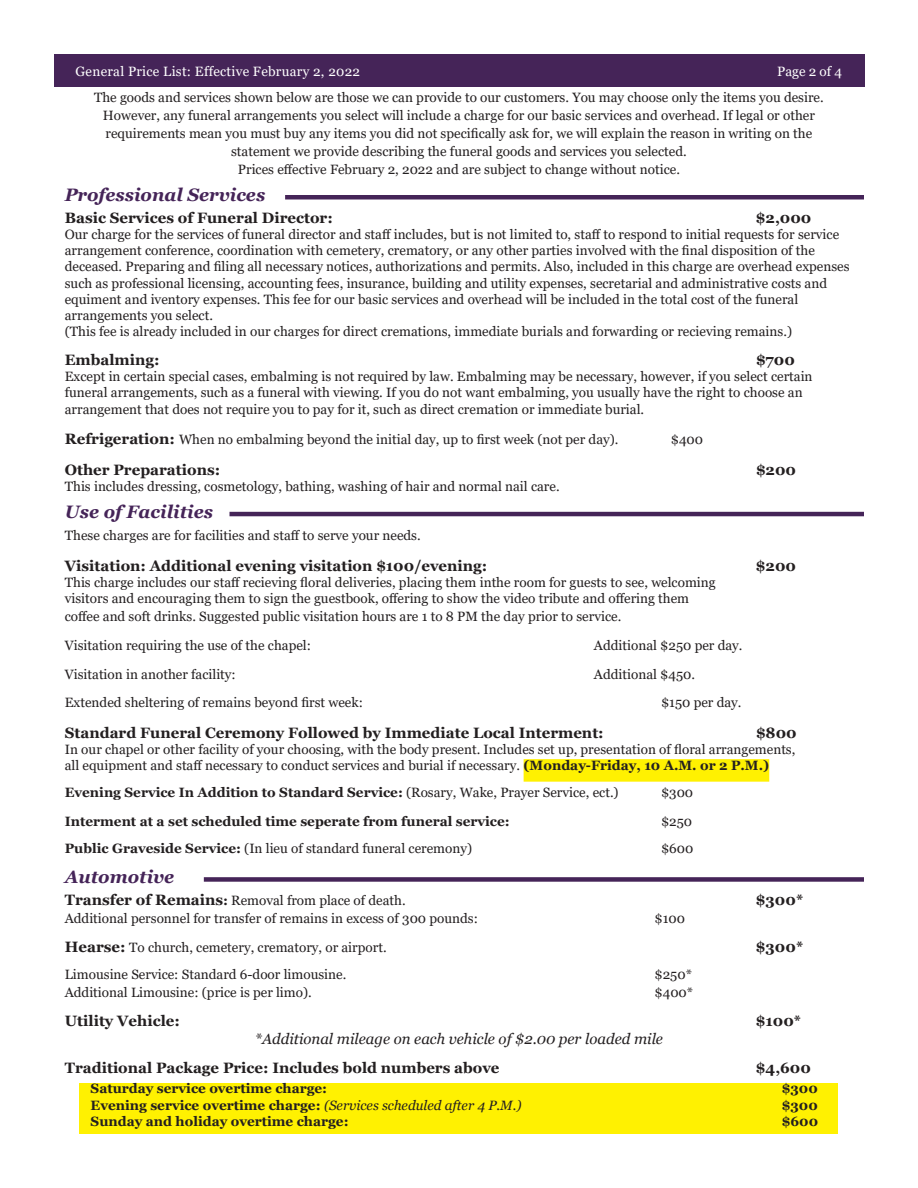
<style>
.page{position:relative;width:918px;height:1188px;background:#fff}
.page>*{position:absolute;margin:0;border:0;box-sizing:border-box;transform-origin:0 0}
.t1{font:italic 700 18px "Georgia";color:#452458}
.t2{font:700 15px "Georgia";color:#231f20}
.t3{font:italic 15px "Georgia";color:#231f20}
.t4{font:13.5px/16.2px "Georgia";color:#231f20}
.t5{font:700 13.5px "Georgia";color:#231f20}
.t6{font:13.5px "Georgia";letter-spacing:.02em;color:#fff}
.s1{font-weight:700;font-size:15px}
.s2{font-weight:700}
.s3{font-weight:400}
.s4{font-weight:400;font-style:italic}
</style>
<div class="page">
<div style="left:54px;top:54px;width:810px;height:33px;background:#452458"></div>
<hr style="left:285px;top:195px;width:579px;height:4px;background:#452458">
<hr style="left:230px;top:512px;width:634px;height:4px;background:#452458">
<div style="left:524px;top:759px;width:245px;height:23px;background:#fff101"></div>
<div style="left:204px;top:877px;width:660px;height:5px;background:#452458"></div>
<div style="left:80px;top:1083px;width:758px;height:51px;background:#fff101"></div>
<p class="t6" style="left:76px;top:66px;width:286px">General Price List: Effective February 2, 2022</p>
<p class="t6" style="left:777px;top:66px;width:67px">Page 2 of 4</p>
<p class="t4" style="left:94px;top:89px;width:731px;line-height:18px;text-align:center">The goods and services shown below are those we can provide to our customers. You may choose only the items you desire.<br>However, any funeral arrangements you select will include a charge for our basic services and overhead. If legal or other requirements mean you must buy any items you did not specifically ask for, we will explain the reason in writing on the statement we provide describing the funeral goods and services you selected.<br>Prices effective February 2, 2022 and are subject to change without notice.</p>
<h1 class="t1" style="left:65px;top:187px;width:202px">Professional Services</h1>
<p class="t2" style="left:65px;top:211px;width:270px">Basic Services of Funeral Director:</p>
<p class="t2" style="left:756px;top:211px;width:57px">$2,000</p>
<p class="t4" style="left:65px;top:226px;width:786px">Our charge for the services of funeral director and staff includes, but is not limited to, staff to respond to initial requests for service arrangement conference, coordination with cemetery, crematory, or any other parties involved with the final disposition of the deceased. Preparing and filing all necessary notices, authorizations and permits. Also, included in this charge are overhead expenses such as professional licensing, accounting fees, insurance, building and utility expenses, secretarial and administrative costs and equiment and iventory expenses. This fee for our basic services and overhead will be included in the total cost of the funeral arrangements you select.<br>(This fee is already included in our charges for direct cremations, immediate burials and forwarding or recieving remains.)</p>
<p class="t2" style="left:65px;top:354px;width:96px">Embalming:</p>
<p class="t2" style="left:756px;top:354px;width:40px">$700</p>
<p class="t4" style="left:65px;top:369px;width:749px">Except in certain special cases, embalming is not required by law. Embalming may be necessary, however, if you select certain funeral arrangements, such as a funeral with viewing. If you do not want embalming, you usually have the right to choose an arrangement that does not require you to pay for it, such as direct cremation or immediate burial.</p>
<p class="t4" style="left:65px;top:432px;width:555px"><span class="s1">Refrigeration:</span> When no embalming beyond the initial day, up to first week (not per day).</p>
<p class="t4" style="left:671px;top:432px;width:34px">$400</p>
<p class="t2" style="left:65px;top:463px;width:157px">Other Preparations:</p>
<p class="t2" style="left:756px;top:463px;width:42px">$200</p>
<p class="t4" style="left:65px;top:479px;width:496px">This includes dressing, cosmetology, bathing, washing of hair and normal nail care.</p>
<h1 class="t1" style="left:65px;top:504px;width:150px">Use of Facilities</h1>
<p class="t4" style="left:65px;top:528px;width:357px">These charges are for facilities and staff to serve your needs.</p>
<p class="t2" style="left:65px;top:559px;width:424px">Visitation: Additional evening visitation $100/evening:</p>
<p class="t2" style="left:756px;top:559px;width:42px">$200</p>
<p class="t4" style="left:65px;top:574px;width:652px">This charge includes our staff recieving floral deliveries, placing them inthe room for guests to see, welcoming visitors and encouraging them to sign the guestbook, offering to show the video tribute and offering them</p>
<p class="t4" style="left:65px;top:602px;width:558px;line-height:28.8px">coffee and soft drinks. Suggested public visitation hours are 1 to 8 PM the day prior to service.<br>Visitation requiring the use of the chapel:</p>
<p class="t4" style="left:594px;top:637px;width:150px">Additional $250 per day.</p>
<p class="t4" style="left:65px;top:666px;width:173px">Visitation in another facility:</p>
<p class="t4" style="left:594px;top:666px;width:103px">Additional $450.</p>
<p class="t4" style="left:65px;top:695px;width:300px">Extended sheltering of remains beyond first week:</p>
<p class="t4" style="left:661px;top:695px;width:82px">$150 per day.</p>
<p class="t2" style="left:65px;top:727px;width:541px">Standard Funeral Ceremony Followed by Immediate Local Interment:</p>
<p class="t2" style="left:756px;top:727px;width:42px">$800</p>
<p class="t4" style="left:65px;top:742px;width:732px">In our chapel or other facility of your choosing, with the body present. Includes set up, presentation of floral arrangements, all equipment and staff necessary to conduct services and burial if necessary. <span class="s2">(Monday-Friday, 10 A.M. or 2 P.M.)</span></p>
<p class="t5" style="left:65px;top:787px;width:555px">Evening Service In Addition to Standard Service: <span class="s3">(Rosary, Wake, Prayer Service, ect.)</span></p>
<p class="t4" style="left:661px;top:785px;width:34px">$300</p>
<p class="t5" style="left:65px;top:816px;width:447px">Interment at a set scheduled time seperate from funeral service:</p>
<p class="t4" style="left:661px;top:814px;width:33px">$250</p>
<p class="t4" style="left:65px;top:841px;width:409px"><span class="s2">Public Graveside Service:</span> (In lieu of standard funeral ceremony)</p>
<p class="t4" style="left:661px;top:841px;width:34px">$600</p>
<h1 class="t1" style="left:65px;top:869px;width:111px">Automotive</h1>
<p class="t4" style="left:65px;top:894px;width:342px"><span class="s1">Transfer of Remains</span><span class="s2">:</span> Removal from place of death.</p>
<p class="t2" style="left:756px;top:894px;width:49px">$300*</p>
<p class="t4" style="left:65px;top:911px;width:415px">Additional personnel for transfer of remains in excess of 300 pounds:</p>
<p class="t4" style="left:655px;top:911px;width:32px">$100</p>
<p class="t4" style="left:65px;top:940px;width:323px"><span class="s1">Hearse:</span> To church, cemetery, crematory, or airport.</p>
<p class="t2" style="left:756px;top:941px;width:49px">$300*</p>
<p class="t4" style="left:65px;top:967px;width:283px">Limousine Service: Standard 6-door limousine.</p>
<p class="t4" style="left:655px;top:967px;width:39px">$250*</p>
<p class="t4" style="left:65px;top:985px;width:249px">Additional Limousine: (price is per limo).</p>
<p class="t4" style="left:655px;top:985px;width:40px">$400*</p>
<p class="t2" style="left:65px;top:1015px;width:117px">Utility Vehicle:</p>
<p class="t2" style="left:756px;top:1015px;width:47px">$100*</p>
<p class="t3" style="left:255px;top:1033px;width:410px">*Additional mileage on each vehicle of $2.00 per loaded mile</p>
<p class="t2" style="left:65px;top:1061px;width:436px">Traditional Package Price: Includes bold numbers above</p>
<p class="t2" style="left:756px;top:1061px;width:57px">$4,600</p>
<p class="t5" style="left:91px;top:1083px;width:238px">Saturday service overtime charge:</p>
<p class="t5" style="left:782px;top:1083px;width:38px">$300</p>
<p class="t5" style="left:91px;top:1099px;width:432px">Evening service overtime charge: <span class="s4">(Services scheduled after 4 P.M.)</span></p>
<p class="t5" style="left:782px;top:1099px;width:38px">$300</p>
<p class="t5" style="left:91px;top:1116px;width:260px">Sunday and holiday overtime charge:</p>
<p class="t5" style="left:782px;top:1116px;width:38px">$600</p>
</div>
